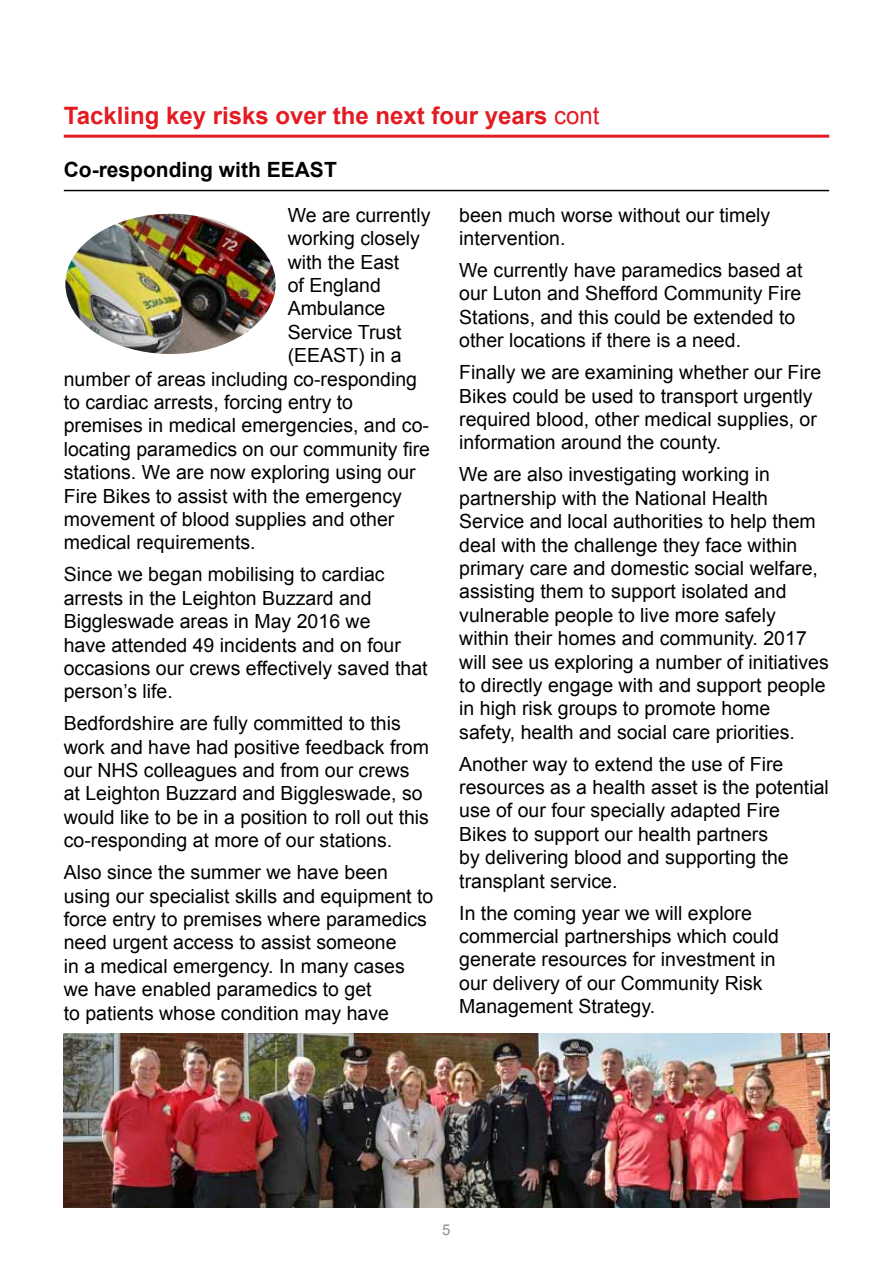
<style>
.page{position:relative;width:893px;height:1263px;background:#fff}
.page>*{position:absolute;margin:0;border:0;box-sizing:border-box;transform-origin:0 0}
.t1{font:700 24px "Arial";color:#e31b23}
.t2{font:700 21px "Arial";color:#000}
.t3{font:19.5px/23.4px "Arial";color:#000}
.t4{font:15px "Arial";color:#919195}
.s1{font-weight:400}
</style>
<div class="page">
<hr style="left:64px;top:190px;width:765px;height:1px;background:#000">
<img style="left:64px;top:1033px;width:765px;height:175px">
<img style="left:65px;top:214px;width:211px;height:140px">
<hr style="left:64px;top:135px;width:765px;height:3px;background:#e31b23">
<p class="t1" style="left:64px;top:100px;width:537px">Tackling key risks over the next four years <span class="s1">cont</span></p>
<p class="t2" style="left:64px;top:156px;width:275px">Co-responding with EEAST</p>
<p class="t3" style="left:288px;top:203px;width:144px">We are currently</p>
<p class="t3" style="left:288px;top:227px;width:134px">working closely</p>
<p class="t3" style="left:288px;top:250px;width:113px">with the East</p>
<p class="t3" style="left:288px;top:274px;width:95px">of England</p>
<p class="t3" style="left:288px;top:297px;width:99px">Ambulance</p>
<p class="t3" style="left:288px;top:320px;width:115px">Service Trust</p>
<p class="t3" style="left:288px;top:344px;width:115px">(EEAST) in a</p>
<p class="t3" style="left:64px;top:367px;width:355px">number of areas including co-responding</p>
<p class="t3" style="left:64px;top:391px;width:291px">to cardiac arrests, forcing entry to</p>
<p class="t3" style="left:64px;top:414px;width:367px">premises in medical emergencies, and co-</p>
<p class="t3" style="left:64px;top:437px;width:368px">locating paramedics on our community fire</p>
<p class="t3" style="left:64px;top:461px;width:353px">stations. We are now exploring using our</p>
<p class="t3" style="left:64px;top:484px;width:340px">Fire Bikes to assist with the emergency</p>
<p class="t3" style="left:64px;top:508px;width:332px">movement of blood supplies and other</p>
<p class="t3" style="left:64px;top:531px;width:193px">medical requirements.</p>
<p class="t3" style="left:64px;top:563px;width:365px">Since we began mobilising to cardiac arrests in the Leighton Buzzard and Biggleswade areas in May 2016 we<br>have attended 49 incidents and on four occasions our crews effectively saved that person’s life.</p>
<p class="t3" style="left:64px;top:712px;width:367px">Bedfordshire are fully committed to this work and have had positive feedback from our NHS colleagues and from our crews at Leighton Buzzard and Biggleswade, so would like to be in a position to roll out this co-responding at more of our stations.</p>
<p class="t3" style="left:64px;top:861px;width:371px">Also since the summer we have been using our specialist skills and equipment to force entry to premises where paramedics need urgent access to assist someone<br>in a medical emergency. In many cases we have enabled paramedics to get<br>to patients whose condition may have</p>
<p class="t3" style="left:459px;top:203px;width:313px">been much worse without our timely intervention.</p>
<p class="t3" style="left:459px;top:259px;width:345px">We currently have paramedics based at our Luton and Shefford Community Fire Stations, and this could be extended to other locations if there is a need.</p>
<p class="t3" style="left:459px;top:361px;width:363px">Finally we are examining whether our Fire Bikes could be used to transport urgently required blood, other medical supplies, or information around the county.</p>
<p class="t3" style="left:459px;top:463px;width:371px">We are also investigating working in partnership with the National Health Service and local authorities to help them deal with the challenge they face within primary care and domestic social welfare, assisting them to support isolated and vulnerable people to live more safely within their homes and community. 2017 will see us exploring a number of initiatives to directly engage with and support people in high risk groups to promote home safety, health and social care priorities.</p>
<p class="t3" style="left:459px;top:752px;width:371px">Another way to extend the use of Fire resources as a health asset is the potential use of our four specially adapted Fire Bikes to support our health partners<br>by delivering blood and supporting the transplant service.</p>
<p class="t3" style="left:459px;top:901px;width:321px">In the coming year we will explore commercial partnerships which could generate resources for investment in our delivery of our Community Risk Management Strategy.</p>
<p class="t4" style="left:442px;top:1219px;width:10px">5</p>
</div>
